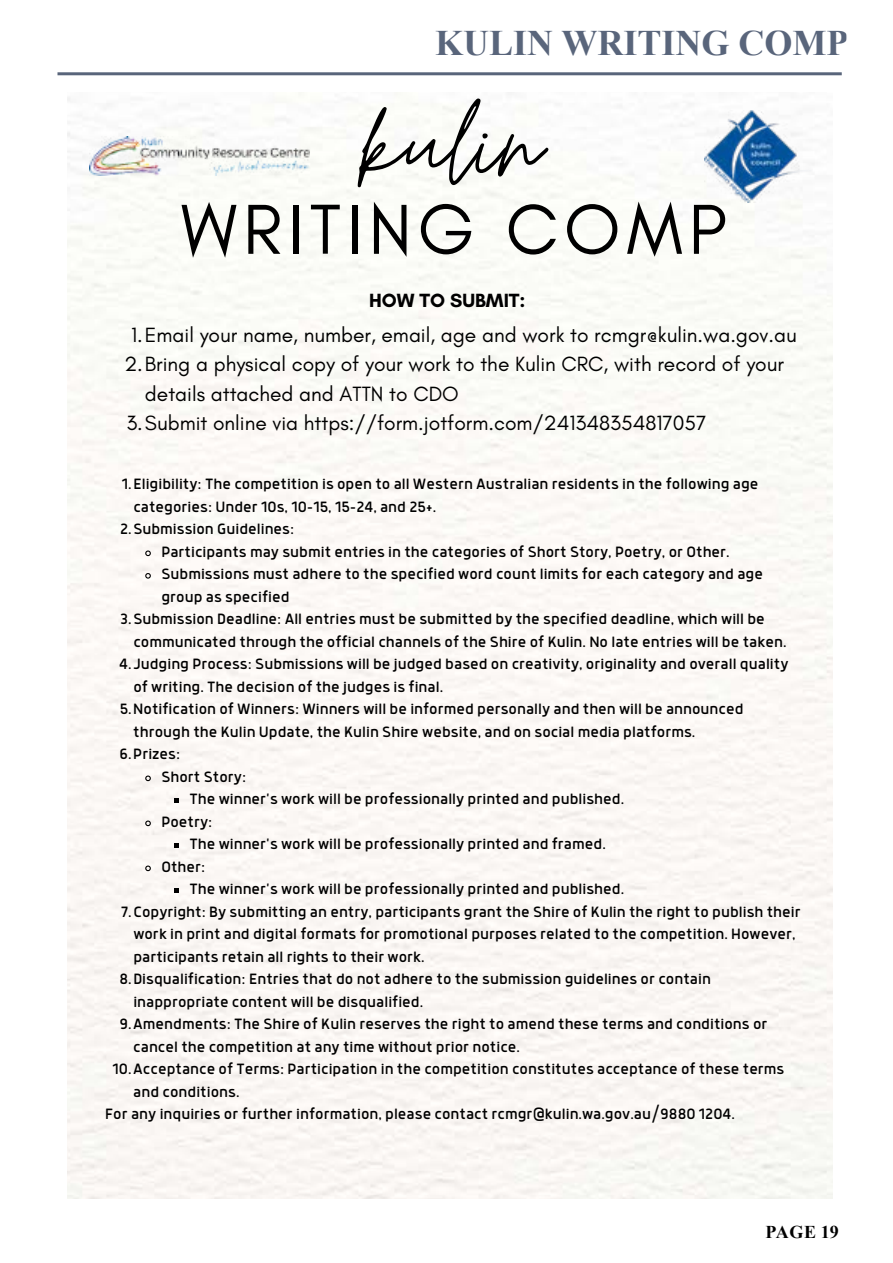
<style>
.page{position:relative;width:893px;height:1263px;background:#fff}
.page>*{position:absolute;margin:0;border:0;box-sizing:border-box;transform-origin:0 0}
.t1{font:135.45px "Moon Time";color:#000}
.t2{font:72px "Glacial Indifference";letter-spacing:.08em;color:#000}
.t3{font:700 36px "Times New Roman";color:#59657b}
.t4{font:21px "Glacial Indifference";color:#000}
.t5{font:700 19.5px "Glacial Indifference";color:#000}
.t6{font:700 18px "Times New Roman";letter-spacing:.015em;color:#000}
.t7{font:16.5px "Anteb";color:#000}
</style>
<div class="page">
<hr style="left:57px;top:72px;width:785px;height:3px;background:#59657b">
<div style="left:67px;top:93px;width:765px;height:1106px;background:#fbf9f5"></div>
<img style="left:89px;top:137px;width:221px;height:38px">
<img style="left:704px;top:110px;width:108px;height:92px">
<svg style="left:144px;top:550px;width:8px;height:7px"></svg>
<svg style="left:144px;top:572px;width:8px;height:7px"></svg>
<svg style="left:144px;top:775px;width:8px;height:7px"></svg>
<svg style="left:174px;top:799px;width:4px;height:4px"></svg>
<svg style="left:144px;top:820px;width:8px;height:7px"></svg>
<svg style="left:174px;top:844px;width:4px;height:4px"></svg>
<svg style="left:144px;top:865px;width:8px;height:7px"></svg>
<svg style="left:174px;top:889px;width:4px;height:4px"></svg>
<h3 class="t3" style="left:435px;top:17px;width:415px">KULIN WRITING COMP</h3>
<h1 class="t1" style="left:360px;top:66px;width:183px">kulin</h1>
<h2 class="t2" style="left:181px;top:189px;width:547px">WRITING COMP</h2>
<p class="t5" style="left:369px;top:288px;width:158px">HOW TO SUBMIT:</p>
<p class="t4" style="left:131px;top:323px;width:667px">1.Email your name, number, email, age and work to rcmgr@kulin.wa.gov.au</p>
<p class="t4" style="left:124px;top:353px;width:661px">2.Bring a physical copy of your work to the Kulin CRC, with record of your</p>
<p class="t4" style="left:145px;top:382px;width:315px">details attached and ATTN to CDO</p>
<p class="t4" style="left:126px;top:411px;width:582px">3.Submit online via https://form.jotform.com/241348354817057</p>
<p class="t7" style="left:122px;top:474px;width:638px">1.Eligibility: The competition is open to all Western Australian residents in the following age</p>
<p class="t7" style="left:133px;top:497px;width:305px">categories: Under 10s, 10-15, 15-24, and 25+.</p>
<p class="t7" style="left:120px;top:519px;width:176px">2.Submission Guidelines:</p>
<p class="t7" style="left:161px;top:542px;width:570px">Participants may submit entries in the categories of Short Story, Poetry, or Other.</p>
<p class="t7" style="left:161px;top:564px;width:603px">Submissions must adhere to the specified word count limits for each category and age</p>
<p class="t7" style="left:161px;top:587px;width:130px">group as specified</p>
<p class="t7" style="left:120px;top:609px;width:646px">3.Submission Deadline: All entries must be submitted by the specified deadline, which will be</p>
<p class="t7" style="left:133px;top:632px;width:655px">communicated through the official channels of the Shire of Kulin. No late entries will be taken.</p>
<p class="t7" style="left:119px;top:654px;width:671px">4.Judging Process: Submissions will be judged based on creativity, originality and overall quality</p>
<p class="t7" style="left:133px;top:677px;width:311px">of writing. The decision of the judges is final.</p>
<p class="t7" style="left:120px;top:699px;width:625px">5.Notification of Winners: Winners will be informed personally and then will be announced</p>
<p class="t7" style="left:133px;top:722px;width:564px">through the Kulin Update, the Kulin Shire website, and on social media platforms.</p>
<p class="t7" style="left:120px;top:744px;width:62px">6.Prizes:</p>
<p class="t7" style="left:161px;top:767px;width:86px">Short Story:</p>
<p class="t7" style="left:189px;top:789px;width:436px">The winner's work will be professionally printed and published.</p>
<p class="t7" style="left:161px;top:812px;width:53px">Poetry:</p>
<p class="t7" style="left:189px;top:834px;width:418px">The winner's work will be professionally printed and framed.</p>
<p class="t7" style="left:161px;top:857px;width:45px">Other:</p>
<p class="t7" style="left:189px;top:879px;width:436px">The winner's work will be professionally printed and published.</p>
<p class="t7" style="left:121px;top:902px;width:681px">7.Copyright: By submitting an entry, participants grant the Shire of Kulin the right to publish their</p>
<p class="t7" style="left:133px;top:924px;width:664px">work in print and digital formats for promotional purposes related to the competition. However,</p>
<p class="t7" style="left:133px;top:947px;width:293px">participants retain all rights to their work.</p>
<p class="t7" style="left:119px;top:969px;width:593px">8.Disqualification: Entries that do not adhere to the submission guidelines or contain</p>
<p class="t7" style="left:133px;top:992px;width:291px">inappropriate content will be disqualified.</p>
<p class="t7" style="left:120px;top:1014px;width:649px">9.Amendments: The Shire of Kulin reserves the right to amend these terms and conditions or</p>
<p class="t7" style="left:133px;top:1037px;width:388px">cancel the competition at any time without prior notice.</p>
<p class="t7" style="left:113px;top:1059px;width:673px">10.Acceptance of Terms: Participation in the competition constitutes acceptance of these terms</p>
<p class="t7" style="left:133px;top:1082px;width:108px">and conditions.</p>
<p class="t7" style="left:105px;top:1104px;width:631px">For any inquiries or further information, please contact rcmgr@kulin.wa.gov.au/9880 1204.</p>
<p class="t6" style="left:766px;top:1219px;width:75px">PAGE 19</p>
</div>
